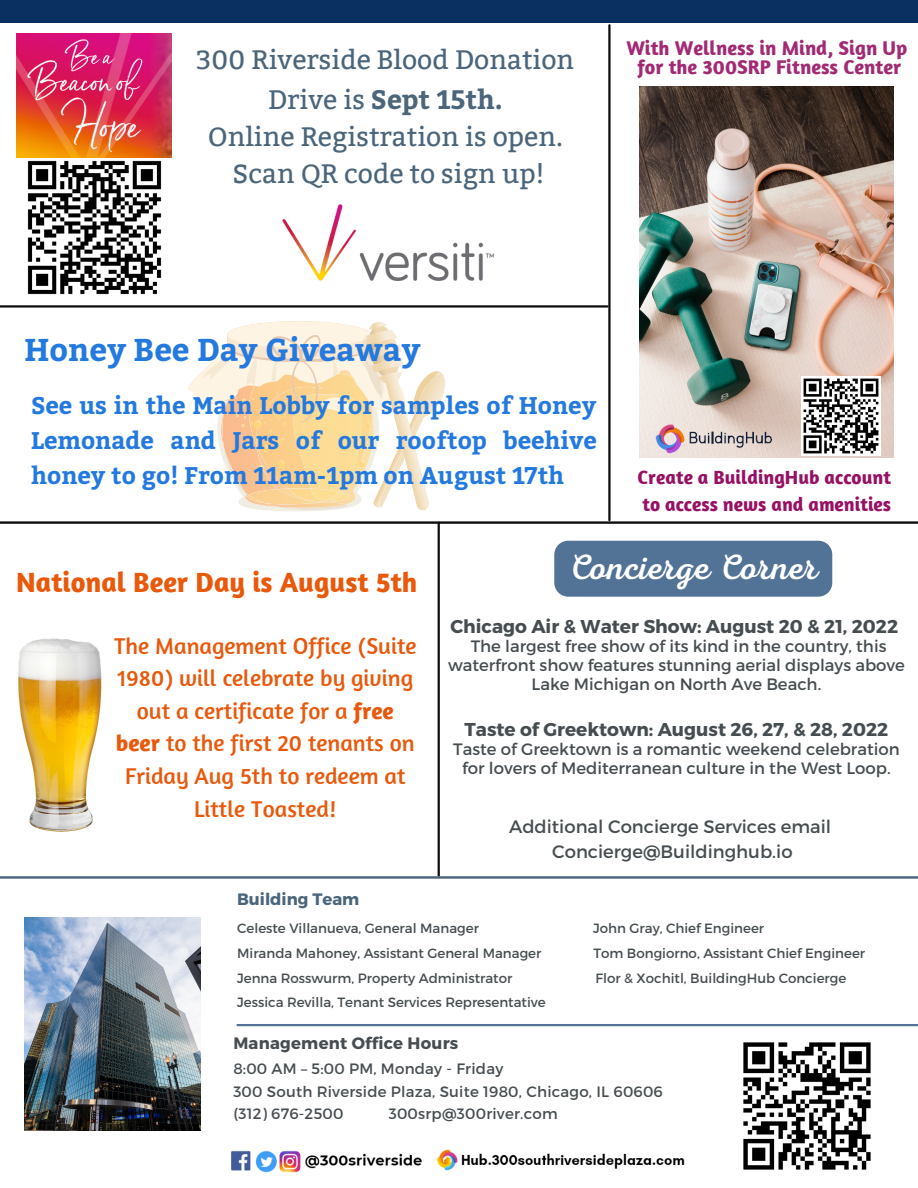
<style>
.page{position:relative;width:918px;height:1188px;background:#fff}
.page>*{position:absolute;margin:0;border:0;box-sizing:border-box;transform-origin:0 0}
.t1{font:35.25px "Nexa Script";color:#fff}
.t2{font:700 31.5px "Bitter";color:#2479df}
.t3{font:700 28.5px "Amaranth";color:#e8590c}
.t4{font:26.55px/37.8px "Bitter";color:#4b657b;text-align:center}
.t5{font:700 24px/34.8px "Bitter";color:#2479df;text-align:justify}
.t6{font:23.4px/32.7px "Amaranth";color:#e8590c;text-align:center}
.t7{font:700 20.25px/19.2px "Amaranth";color:#961163;text-align:center}
.t8{font:700 19.5px/27px "Amaranth";color:#961163}
.t9{font:700 18.6px "Montserrat";color:#464d50}
.t10{font:18px/24.8px "Montserrat";color:#464d50;text-align:center}
.t11{font:16.5px/19.2px "Montserrat";color:#464d50;text-align:center}
.t12{font:700 16.5px "Montserrat";letter-spacing:.015em;color:#464d50}
.t13{font:700 16.5px "Montserrat";color:#4b657b}
.t14{font:15px/22.5px "Montserrat";letter-spacing:.015em;color:#464d50}
.t15{font:13.35px "Montserrat";color:#464d50}
.s1{font-weight:700}
</style>
<div class="page">
<div style="left:0;top:0;width:918px;height:23px;background:#0a3062"></div>
<img style="left:25px;top:918px;width:175px;height:212px">
<hr style="left:0;top:521px;width:918px;height:3px;background:#0c0e0c">
<img style="left:231px;top:1149px;width:454px;height:24px">
<hr style="left:0;top:876px;width:918px;height:3px;background:#4b657b">
<img style="left:640px;top:86px;width:254px;height:372px">
<img style="left:801px;top:377px;width:79px;height:79px">
<img style="left:651px;top:425px;width:127px;height:31px">
<img style="left:743px;top:1042px;width:128px;height:128px">
<hr style="left:237px;top:1024px;width:681px;height:2px;background:#527296">
<img style="left:27px;top:160px;width:135px;height:135px">
<img style="left:282px;top:204px;width:212px;height:77px">
<img style="left:16px;top:34px;width:156px;height:124px">
<hr style="left:0;top:305px;width:607px;height:3px;background:#0c0e0c">
<hr style="left:608px;top:25px;width:3px;height:495px;background:#0c0e0c">
<svg style="left:188px;top:321px;width:253px;height:190px"></svg>
<hr style="left:438px;top:522px;width:2px;height:354px;background:#0c0e0c">
<img style="left:18px;top:638px;width:84px;height:194px">
<div style="left:554px;top:541px;width:278px;height:56px;background:#527296"></div>
<h3 class="t4" style="left:196px;top:41px;width:379px">300 Riverside Blood Donation<br>Drive is <span class="s1">Sept 15th.<br></span>Online Registration is open.<br>Scan QR code to sign up!</h3>
<h3 class="t7" style="left:626px;top:38px;width:282px">With Wellness in Mind, Sign Up for the 300SRP Fitness Center</h3>
<h2 class="t2" style="left:25px;top:326px;width:398px">Honey Bee Day Giveaway</h2>
<h3 class="t5" style="left:31px;top:387px;width:567px">See us in the Main Lobby for samples of Honey Lemonade and Jars of our rooftop beehive honey to go! From 11am-1pm on August 17th</h3>
<h3 class="t8" style="left:638px;top:463px;width:255px">Create a BuildingHub account to access news and amenities</h3>
<h3 class="t3" style="left:16px;top:564px;width:403px">National Beer Day is August 5th</h3>
<h3 class="t6" style="left:114px;top:629px;width:304px">The Management Office (Suite<br>1980) will celebrate by giving out a certificate for a <span class="s1">free beer</span> to the first 20 tenants on<br>Friday Aug 5th to redeem at<br>Little Toasted!</h3>
<p class="t13" style="left:237px;top:888px;width:124px">Building Team</p>
<h1 class="t1" style="left:568px;top:548px;width:252px">Concierge Corner</h1>
<h3 class="t9" style="left:450px;top:614px;width:449px">Chicago Air &amp; Water Show: August 20 &amp; 21, 2022</h3>
<p class="t11" style="left:448px;top:635px;width:458px">The largest free show of its kind in the country, this waterfront show features stunning aerial displays above<br>Lake Michigan on North Ave Beach.</p>
<h3 class="t9" style="left:465px;top:717px;width:425px">Taste of Greektown: August 26, 27, &amp; 28, 2022</h3>
<p class="t11" style="left:453px;top:739px;width:448px">Taste of Greektown is a romantic weekend celebration for lovers of Mediterranean culture in the West Loop.</p>
<h3 class="t10" style="left:509px;top:813px;width:324px">Additional Concierge Services email<br>Concierge@Buildinghub.io</h3>
<p class="t15" style="left:237px;top:920px;width:243px">Celeste Villanueva, General Manager</p>
<p class="t15" style="left:593px;top:920px;width:173px">John Gray, Chief Engineer</p>
<p class="t15" style="left:237px;top:945px;width:306px">Miranda Mahoney, Assistant General Manager</p>
<p class="t15" style="left:593px;top:945px;width:273px">Tom Bongiorno, Assistant Chief Engineer</p>
<p class="t15" style="left:237px;top:969px;width:277px">Jenna Rosswurm, Property Administrator</p>
<p class="t15" style="left:595px;top:969px;width:252px">Flor &amp; Xochitl, BuildingHub Concierge</p>
<p class="t15" style="left:237px;top:994px;width:310px">Jessica Revilla, Tenant Services Representative</p>
<p class="t12" style="left:233px;top:1033px;width:227px">Management Office Hours</p>
<p class="t14" style="left:233px;top:1057px;width:431px">8:00 AM – 5:00 PM, Monday - Friday<br>300 South Riverside Plaza, Suite 1980, Chicago, IL 60606 (312) 676-2500</p>
<p class="t14" style="left:389px;top:1102px;width:170px">300srp@300river.com</p>
</div>
